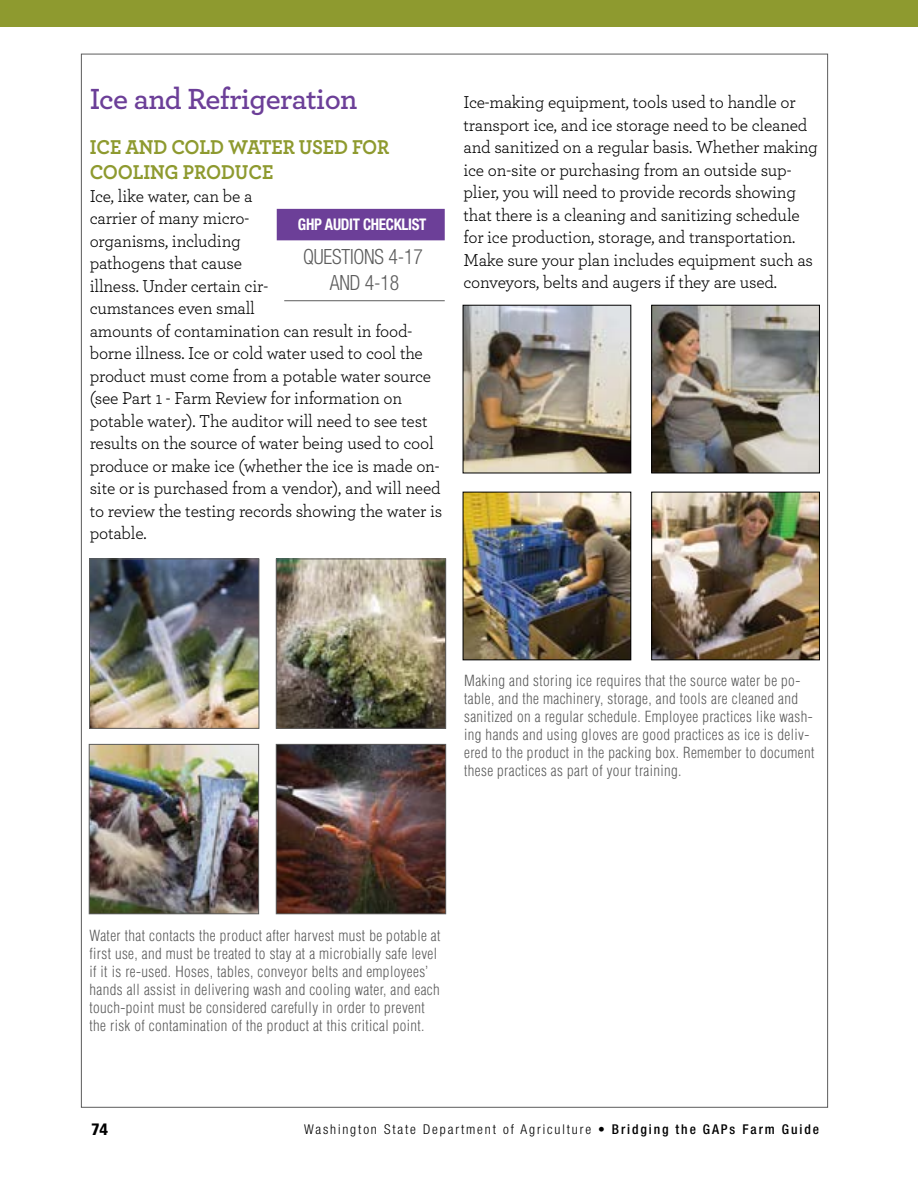
<style>
.page{position:relative;width:918px;height:1188px;background:#fff}
.page>*{position:absolute;margin:0;border:0;box-sizing:border-box;transform-origin:0 0}
.t1{font:600 30.6px "Archer";letter-spacing:-.02em;color:#6c3f98}
.t2{font:700 21px/25.5px "Archer";letter-spacing:-.01em;color:#8e9a2f;scale:.94 1}
.t3{font:300 condensed 21px/25.5px "Helvetica Neue LT Std";letter-spacing:-.01em;color:#5c5c5c;text-align:center;scale:.94 1}
.t4{font:18px/22.5px "Archer";letter-spacing:-.01em;color:#000}
.t5{font:900 condensed 16.5px "Frutiger LT Std";color:#000}
.t6{font:700 condensed 16.05px "Helvetica Neue LT Std";letter-spacing:-.02em;color:#fff;scale:.94 1}
.t7{font:300 condensed 15px/18px "Helvetica LT Std";letter-spacing:.025em;color:#5c5c5c}
.t8{font:300 condensed 13.5px "Helvetica Neue LT Std";letter-spacing:.14em;color:#000}
.s1{font-weight:500}
</style>
<div class="page">
<div style="left:0;top:0;width:918px;height:27px;background:#8e9a2f"></div>
<div style="left:277px;top:209px;width:168px;height:31px;background:#6c3f98"></div>
<hr style="left:284px;top:300px;width:161px;height:1px;background:#5c5c5c">
<img style="left:91px;top:561px;width:166px;height:166px">
<div style="left:89px;top:559px;width:170px;height:170px;border:1px solid #5c5c5c"></div>
<img style="left:653px;top:307px;width:165px;height:164px">
<div style="left:651px;top:305px;width:169px;height:168px;border:1px solid #000"></div>
<img style="left:278px;top:561px;width:166px;height:166px">
<div style="left:276px;top:559px;width:170px;height:170px;border:1px solid #5c5c5c"></div>
<img style="left:653px;top:494px;width:165px;height:164px">
<div style="left:651px;top:492px;width:169px;height:168px;border:1px solid #000"></div>
<img style="left:278px;top:746px;width:166px;height:166px">
<div style="left:276px;top:744px;width:170px;height:170px;border:1px solid #5c5c5c"></div>
<img style="left:465px;top:307px;width:164px;height:164px">
<div style="left:463px;top:305px;width:168px;height:168px;border:1px solid #000"></div>
<img style="left:465px;top:494px;width:164px;height:164px">
<div style="left:463px;top:492px;width:168px;height:168px;border:1px solid #000"></div>
<img style="left:91px;top:746px;width:166px;height:166px">
<div style="left:89px;top:744px;width:170px;height:170px;border:1px solid #5c5c5c"></div>
<h1 class="t1" style="left:90px;top:76px;width:269px">Ice and Refrigeration</h1>
<p class="t2" style="left:90px;top:133px;width:320px">ICE AND COLD WATER USED FOR<br>COOLING PRODUCE</p>
<p class="t4" style="left:90px;top:184px;width:354px">Ice, like water, can be a<br>carrier of many micro-<br>organisms, including<br>pathogens that cause<br>illness. Under certain cir-<br>cumstances even small<br>amounts of contamination can result in food&shy;borne illness. Ice or cold water used to cool the product must come from a potable water source (see Part 1 - Farm Review for information on potable water). The auditor will need to see test results on the source of water being used to cool produce or make ice (whether the ice is made on&shy;site or is purchased from a vendor), and will need to review the testing records showing the water is potable.</p>
<p class="t6" style="left:298px;top:214px;width:138px">GHP AUDIT CHECKLIST</p>
<p class="t3" style="left:303px;top:244px;width:129px">QUESTIONS 4-17<br>AND 4-18</p>
<p class="t4" style="left:464px;top:90px;width:356px">Ice-making equipment, tools used to handle or transport ice, and ice storage need to be cleaned and sanitized on a regular basis. Whether making ice on-site or purchasing from an outside sup&shy;plier, you will need to provide records showing that there is a cleaning and sanitizing schedule for ice production, storage, and transportation.<br>Make sure your plan includes equipment such as conveyors, belts and augers if they are used.</p>
<p class="t7" style="left:464px;top:672px;width:352px">Making and storing ice requires that the source water be po&shy;table, and the machinery, storage, and tools are cleaned and sanitized on a regular schedule. Employee practices like wash&shy;ing hands and using gloves are good practices as ice is deliv&shy;ered to the product in the packing box. Remember to document these practices as part of your training.</p>
<p class="t7" style="left:90px;top:927px;width:352px">Water that contacts the product after harvest must be potable at first use, and must be treated to stay at a microbially safe level if it is re-used. Hoses, tables, conveyor belts and employees’ hands all assist in delivering wash and cooling water, and each touch-point must be considered carefully in order to prevent the risk of contamination of the product at this critical point.</p>
<p class="t5" style="left:91px;top:1119px;width:18px">74</p>
<p class="t8" style="left:304px;top:1121px;width:516px">Washington State Department of Agriculture • <span class="s1">Bridging the GAPs Farm Guide</span></p>
</div>
